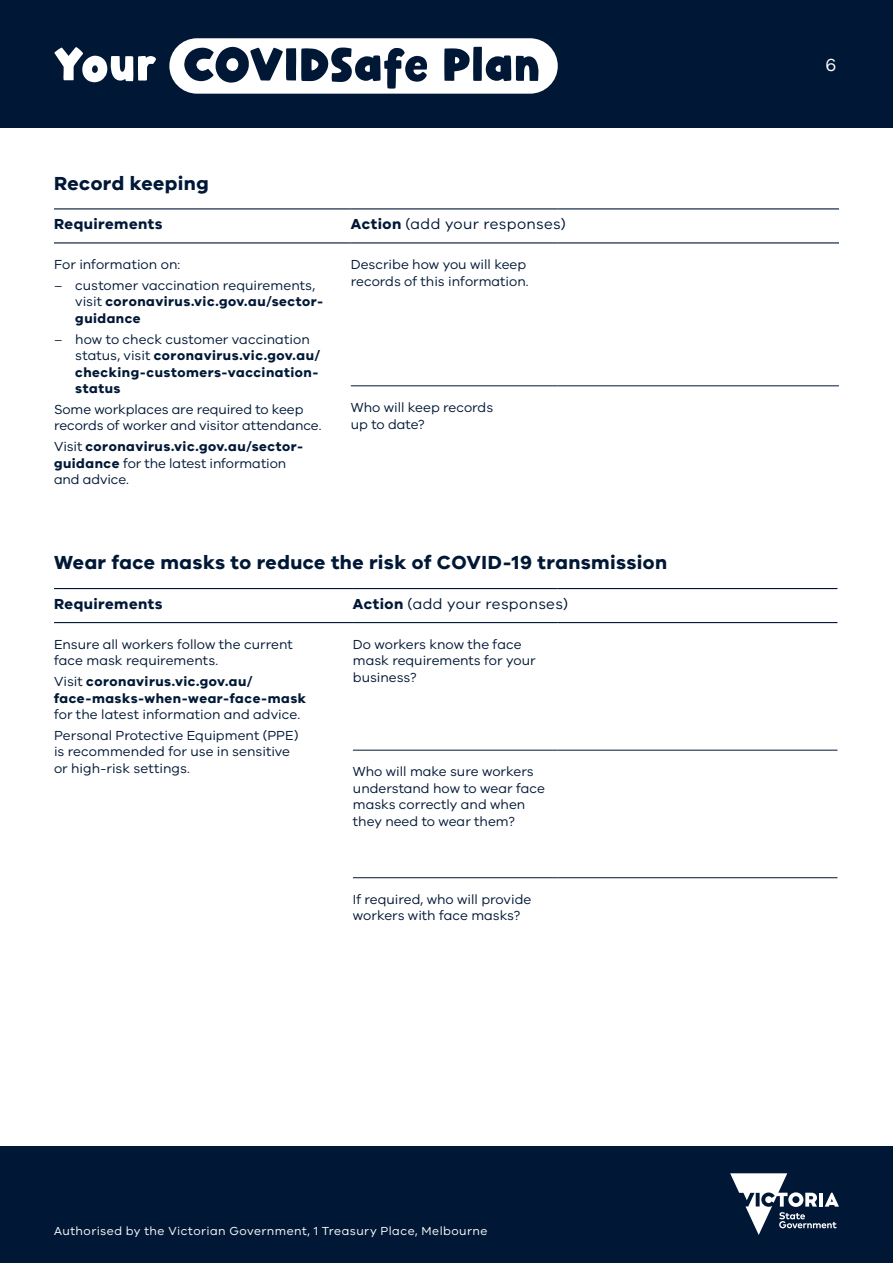
<style>
.page{position:relative;width:893px;height:1263px;background:#fff}
.page>*{position:absolute;margin:0;border:0;box-sizing:border-box;transform-origin:0 0}
.t1{font:700 50.4px "Hamberger";color:#001836}
.t2{font:700 19.5px "VIC";letter-spacing:.02em;color:#001836}
.t3{font:18px "VIC";color:#fff}
.t4{font:15px "VIC";letter-spacing:.02em;color:#001836}
.t5{font:700 15px "VIC";letter-spacing:.03em;color:#001836}
.t6{font:13.5px/16.5px "VIC";color:#001836}
.t7{font:700 13.5px/16.5px "VIC";letter-spacing:.035em;color:#001836}
.t8{font:12px "VIC";letter-spacing:.04em;color:#fff}
.s1{color:#fff}
.s2{font-weight:700}
.s3{font-weight:400}
</style>
<div class="page">
<div style="left:0;top:1146px;width:893px;height:117px;background:#001836"></div>
<div style="left:0;top:0;width:893px;height:128px;background:#001836"></div>
<div style="left:169px;top:38px;width:389px;height:56px;background:#fff;border-radius:28px"></div>
<hr style="left:54px;top:208px;width:297px;height:1px;background:#001836">
<hr style="left:351px;top:208px;width:207px;height:1px;background:#001836">
<hr style="left:558px;top:208px;width:281px;height:1px;background:#001836">
<hr style="left:54px;top:242px;width:297px;height:1px;background:#001836">
<hr style="left:351px;top:242px;width:207px;height:1px;background:#001836">
<hr style="left:558px;top:242px;width:281px;height:1px;background:#001836">
<hr style="left:351px;top:386px;width:207px;height:1px;background:#001836">
<hr style="left:558px;top:386px;width:281px;height:1px;background:#001836">
<hr style="left:54px;top:588px;width:299px;height:1px;background:#001836">
<hr style="left:353px;top:588px;width:205px;height:1px;background:#001836">
<hr style="left:558px;top:588px;width:279px;height:1px;background:#001836">
<hr style="left:54px;top:622px;width:299px;height:1px;background:#001836">
<hr style="left:353px;top:622px;width:205px;height:1px;background:#001836">
<hr style="left:558px;top:622px;width:279px;height:1px;background:#001836">
<hr style="left:353px;top:750px;width:205px;height:1px;background:#001836">
<hr style="left:558px;top:750px;width:279px;height:1px;background:#001836">
<hr style="left:353px;top:877px;width:205px;height:1px;background:#001836">
<hr style="left:558px;top:877px;width:279px;height:1px;background:#001836">
<svg style="left:730px;top:1173px;width:109px;height:62px"></svg>
<h1 class="t1" style="left:54px;top:43px;width:488px"><span class="s1">Your</span> COVIDSafe Plan</h1>
<h2 class="t2" style="left:54px;top:171px;width:156px">Record keeping</h2>
<p class="t5" style="left:54px;top:215px;width:110px">Requirements</p>
<p class="t4" style="left:351px;top:215px;width:217px"><span class="s2">Action</span> (add your responses)</p>
<p class="t6" style="left:54px;top:256px;width:128px">For information on:</p>
<p class="t6" style="left:75px;top:277px;width:249px;text-indent:-21px">– customer vaccination requirements, visit <span class="s2">coronavirus.vic.gov.au/sector&shy;guidance</span></p>
<p class="t7" style="left:75px;top:330px;width:246px;text-indent:-21px"><span class="s3">– how to check customer vaccination status, visit</span> coronavirus.vic.gov.au/ checking-customers-vaccination&shy;status</p>
<p class="t6" style="left:54px;top:401px;width:269px">Some workplaces are required to keep records of worker and visitor attendance.</p>
<p class="t6" style="left:54px;top:438px;width:251px">Visit <span class="s2">coronavirus.vic.gov.au/sector&shy;guidance</span> for the latest information and advice.</p>
<p class="t6" style="left:351px;top:256px;width:179px">Describe how you will keep records of this information.</p>
<p class="t6" style="left:351px;top:399px;width:144px">Who will keep records up to date?</p>
<h2 class="t2" style="left:54px;top:551px;width:615px">Wear face masks to reduce the risk of COVID-19 transmission</h2>
<p class="t5" style="left:54px;top:595px;width:110px">Requirements</p>
<p class="t4" style="left:353px;top:595px;width:217px"><span class="s2">Action</span> (add your responses)</p>
<p class="t6" style="left:54px;top:636px;width:240px">Ensure all workers follow the current face mask requirements.</p>
<p class="t7" style="left:54px;top:673px;width:254px"><span class="s3">Visit</span> coronavirus.vic.gov.au/ face-masks-when-wear-face-mask</p>
<p class="t6" style="left:54px;top:704px;width:248px;line-height:20.7px">for the latest information and advice.<br>Personal Protective Equipment (PPE)</p>
<p class="t6" style="left:54px;top:743px;width:238px">is recommended for use in sensitive or high-risk settings.</p>
<p class="t6" style="left:353px;top:636px;width:184px">Do workers know the face mask requirements for your business?</p>
<p class="t6" style="left:353px;top:763px;width:194px">Who will make sure workers understand how to wear face masks correctly and when they need to wear them?</p>
<p class="t6" style="left:353px;top:891px;width:180px">If required, who will provide workers with face masks?</p>
<p class="t8" style="left:54px;top:1224px;width:435px">Authorised by the Victorian Government, 1 Treasury Place, Melbourne</p>
<h3 class="t3" style="left:825px;top:55px;width:12px">6</h3>
</div>
